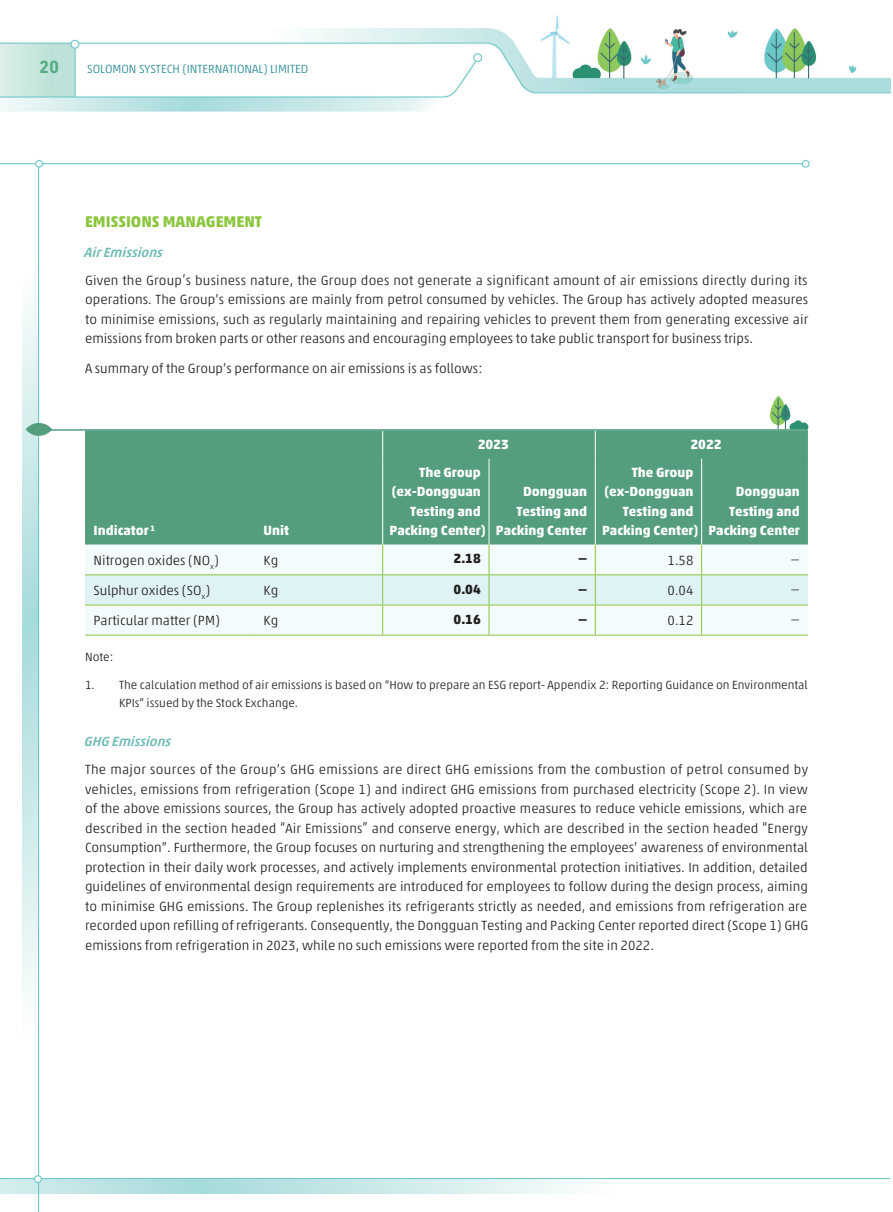
<style>
.page{position:relative;width:893px;height:1212px;background:#fff}
.page>*{position:absolute;margin:0;border:0;box-sizing:border-box;transform-origin:0 0}
.t1{font:700 18px "DIN Next LT Pro";color:#56ac81}
._3__標題{font:700 15.75px "Akko Pro";color:#8bc63e}
._1__內文{font:300 13.5px/19.5px "Akko Pro";color:#231f20;text-align:justify}
._1__內文-2{font:700 13.5px "Akko Pro";color:#fff}
._5__副副標題{font:italic 500 13.5px "Akko Pro";color:#6fbcb6}
._1__內文-3{font:700 13.5px "Akko Pro";color:#231f20}
._2__附註內文{font:300 12px/18px "Akko Pro";color:#231f20}
.t2{font:300 12px "Akko Pro";color:#298b97}
</style>
<div class="page">
<img style="left:0;top:15px;width:890px;height:1197px">
<img style="left:23px;top:164px;width:15px;height:1013px">
<img style="left:0;top:1179px;width:754px;height:15px">
<hr style="left:38px;top:164px;width:1px;height:1048px;background:#6dc8c8">
<hr style="left:0;top:1178px;width:890px;height:1px;background:#6dc8c8">
<hr style="left:0;top:163px;width:804px;height:1px;background:#6dc8c8">
<div style="left:802px;top:160px;width:7px;height:7px;background:#fff;border-radius:50%"></div>
<div style="left:802px;top:160px;width:8px;height:8px;border:1px solid #6dc8c8;border-radius:50%"></div>
<div style="left:36px;top:160px;width:6px;height:7px;background:#fff;border-radius:50%"></div>
<div style="left:35px;top:160px;width:8px;height:8px;border:1px solid #6dc8c8;border-radius:50%"></div>
<svg style="left:36px;top:1177px;width:4px;height:4px"></svg>
<div style="left:34px;top:1175px;width:8px;height:8px;border:1px solid #6dc8c8;border-radius:50%"></div>
<div style="left:85px;top:431px;width:723px;height:114px;background:#549e7d"></div>
<div style="left:85px;top:606px;width:723px;height:29px;background:#f4fbfc"></div>
<hr style="left:85px;top:605px;width:170px;height:1px;background:#8bc63e">
<hr style="left:255px;top:605px;width:128px;height:1px;background:#8bc63e">
<hr style="left:383px;top:605px;width:106px;height:1px;background:#8bc63e">
<hr style="left:489px;top:605px;width:106px;height:1px;background:#8bc63e">
<hr style="left:595px;top:605px;width:107px;height:1px;background:#8bc63e">
<hr style="left:702px;top:605px;width:106px;height:1px;background:#8bc63e">
<hr style="left:85px;top:635px;width:170px;height:1px;background:#8bc63e">
<hr style="left:255px;top:635px;width:128px;height:1px;background:#8bc63e">
<hr style="left:383px;top:635px;width:106px;height:1px;background:#8bc63e">
<hr style="left:489px;top:635px;width:106px;height:1px;background:#8bc63e">
<hr style="left:595px;top:635px;width:107px;height:1px;background:#8bc63e">
<hr style="left:702px;top:635px;width:106px;height:1px;background:#8bc63e">
<hr style="left:383px;top:458px;width:106px;height:1px;background:#549e7d">
<hr style="left:489px;top:458px;width:106px;height:1px;background:#549e7d">
<hr style="left:596px;top:458px;width:106px;height:1px;background:#549e7d">
<hr style="left:702px;top:458px;width:106px;height:1px;background:#549e7d">
<hr style="left:382px;top:458px;width:1px;height:87px;background:#fff">
<hr style="left:489px;top:459px;width:1px;height:86px;background:#fff">
<hr style="left:595px;top:458px;width:1px;height:87px;background:#fff">
<hr style="left:701px;top:459px;width:1px;height:86px;background:#fff">
<svg style="left:382px;top:431px;width:1px;height:27px"></svg>
<svg style="left:595px;top:431px;width:1px;height:27px"></svg>
<svg style="left:85px;top:545px;width:723px;height:60px"></svg>
<hr style="left:382px;top:575px;width:1px;height:30px;background:#8bc63e">
<hr style="left:489px;top:575px;width:1px;height:30px;background:#8bc63e">
<hr style="left:595px;top:575px;width:1px;height:30px;background:#8bc63e">
<hr style="left:701px;top:575px;width:1px;height:30px;background:#8bc63e">
<hr style="left:382px;top:605px;width:1px;height:30px;background:#8bc63e">
<hr style="left:489px;top:605px;width:1px;height:30px;background:#8bc63e">
<hr style="left:595px;top:605px;width:1px;height:30px;background:#8bc63e">
<hr style="left:701px;top:605px;width:1px;height:30px;background:#8bc63e">
<svg style="left:769px;top:396px;width:39px;height:33px"></svg>
<hr style="left:39px;top:429px;width:769px;height:2px;background:#549e7d">
<svg style="left:26px;top:421px;width:26px;height:16px"></svg>
<h1 class="t1" style="left:39px;top:57px;width:22px">20</h1>
<p class="t2" style="left:87px;top:61px;width:223px">SOLOMON SYSTECH (INTERNATIONAL) LIMITED</p>
<p class="_3__標題" style="left:85px;top:212px;width:179px">EMISSIONS MANAGEMENT</p>
<p class="_5__副副標題" style="left:84px;top:244px;width:84px">AirEmissions</p>
<p class="_1__內文" style="left:85px;top:270px;width:725px">Given the Group’s business nature, the Group does not generate a significant amount of air emissions directly during its operations. The Group’s emissions are mainly from petrol consumed by vehicles. The Group has actively adopted measures to minimise emissions, such as regularly maintaining and repairing vehicles to prevent them from generating excessive air emissions from broken parts or other reasons and encouraging employees to take public transport for business trips.</p>
<p class="_1__內文" style="left:85px;top:359px;width:399px">A summary of the Group’s performance on air emissions is as follows:</p>
<p class="_1__內文-2" style="left:94px;top:522px;width:63px">Indicator <sup>1</sup></p>
<p class="_1__內文-2" style="left:264px;top:522px;width:27px">Unit</p>
<p class="_1__內文-2" style="left:478px;top:436px;width:33px">2023</p>
<p class="_1__內文-2" style="left:690px;top:436px;width:33px">2022</p>
<p class="_1__內文-2" style="left:419px;top:464px;width:63px">The Group</p>
<p class="_1__內文-2" style="left:392px;top:483px;width:91px">(ex-Dongguan</p>
<p class="_1__內文-2" style="left:410px;top:503px;width:72px">Testing and</p>
<p class="_1__內文-2" style="left:390px;top:522px;width:98px">Packing Center)</p>
<p class="_1__內文-2" style="left:632px;top:464px;width:63px">The Group</p>
<p class="_1__內文-2" style="left:604px;top:483px;width:91px">(ex-Dongguan</p>
<p class="_1__內文-2" style="left:623px;top:503px;width:72px">Testing and</p>
<p class="_1__內文-2" style="left:602px;top:522px;width:98px">Packing Center)</p>
<p class="_1__內文-2" style="left:523px;top:483px;width:66px">Dongguan</p>
<p class="_1__內文-2" style="left:516px;top:503px;width:72px">Testing and</p>
<p class="_1__內文-2" style="left:496px;top:522px;width:93px">Packing Center</p>
<p class="_1__內文-2" style="left:736px;top:483px;width:66px">Dongguan</p>
<p class="_1__內文-2" style="left:729px;top:503px;width:72px">Testing and</p>
<p class="_1__內文-2" style="left:708px;top:522px;width:93px">Packing Center</p>
<p class="_1__內文" style="left:94px;top:550px;width:127px">Nitrogen oxides (NO<sub>x</sub>)</p>
<p class="_1__內文" style="left:264px;top:550px;width:16px">Kg</p>
<p class="_1__內文-3" style="left:454px;top:550px;width:29px">2.18</p>
<p class="_1__內文-3" style="left:578px;top:550px;width:11px">—</p>
<p class="_1__內文" style="left:668px;top:550px;width:27px">1.58</p>
<p class="_1__內文" style="left:791px;top:549px;width:10px">—</p>
<p class="_1__內文" style="left:94px;top:580px;width:118px">Sulphur oxides (SO<sub>x</sub>)</p>
<p class="_1__內文" style="left:264px;top:580px;width:16px">Kg</p>
<p class="_1__內文-3" style="left:454px;top:580px;width:29px">0.04</p>
<p class="_1__內文-3" style="left:578px;top:580px;width:11px">—</p>
<p class="_1__內文" style="left:668px;top:580px;width:27px">0.04</p>
<p class="_1__內文" style="left:791px;top:579px;width:10px">—</p>
<p class="_1__內文" style="left:94px;top:610px;width:128px">Particular matter (PM)</p>
<p class="_1__內文" style="left:264px;top:610px;width:16px">Kg</p>
<p class="_1__內文-3" style="left:454px;top:611px;width:29px">0.16</p>
<p class="_1__內文-3" style="left:578px;top:611px;width:11px">—</p>
<p class="_1__內文" style="left:668px;top:610px;width:27px">0.12</p>
<p class="_1__內文" style="left:791px;top:610px;width:10px">—</p>
<p class="_2__附註內文" style="left:85px;top:647px;width:30px">Note:</p>
<p class="_2__附註內文" style="left:119px;top:676px;width:690px;text-indent:-34px">1. The calculation method of air emissions is based on “How to prepare an ESG report- Appendix 2: Reporting Guidance on Environmental<br>KPIs” issued by the Stock Exchange.</p>
<p class="_5__副副標題" style="left:84px;top:733px;width:92px">GHG Emissions</p>
<p class="_1__內文" style="left:85px;top:759px;width:725px">The major sources of the Group’s GHG emissions are direct GHG emissions from the combustion of petrol consumed by vehicles, emissions from refrigeration (Scope 1) and indirect GHG emissions from purchased electricity (Scope 2). In view of the above emissions sources, the Group has actively adopted proactive measures to reduce vehicle emissions, which are described in the section headed “Air Emissions” and conserve energy, which are described in the section headed “Energy Consumption”. Furthermore, the Group focuses on nurturing and strengthening the employees’ awareness of environmental protection in their daily work processes, and actively implements environmental protection initiatives. In addition, detailed guidelines of environmental design requirements are introduced for employees to follow during the design process, aiming to minimise GHG emissions. The Group replenishes its refrigerants strictly as needed, and emissions from refrigeration are recorded upon refilling of refrigerants. Consequently, the Dongguan Testing and Packing Center reported direct (Scope 1) GHG emissions from refrigeration in 2023, while no such emissions were reported from the site in 2022.</p>
</div>
